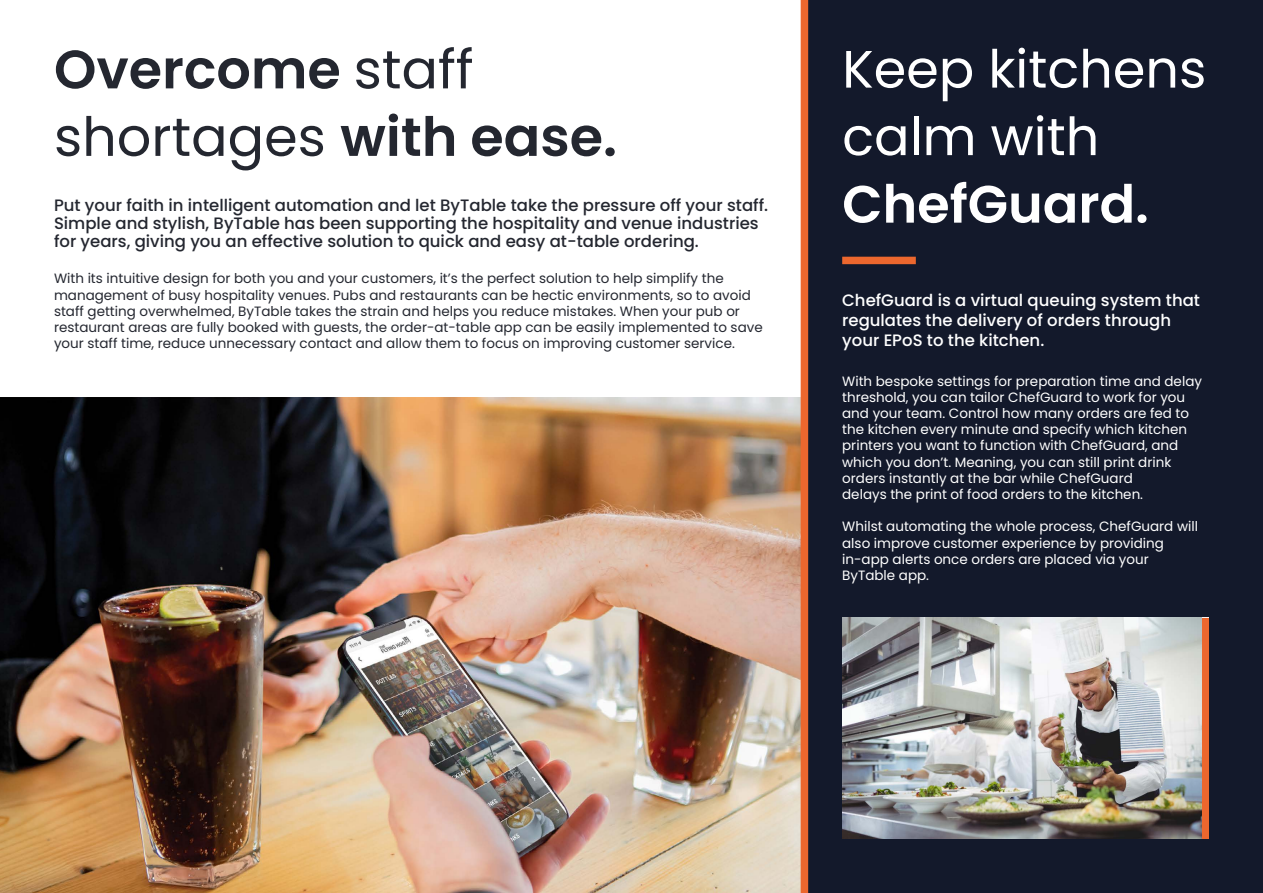
<style>
.page{position:relative;width:1263px;height:893px;background:#fff}
.page>*{position:absolute;margin:0;border:0;box-sizing:border-box;transform-origin:0 0}
.t1{font:600 54px/67.5px "Poppins";color:#242730}
.t2{font:52.5px/67.5px "Poppins";color:#fff}
.t3{font:600 52.5px "Poppins";color:#fff}
.t4{font:500 16.5px/18px "Poppins";color:#242730}
.t5{font:500 16.5px/19.8px "Poppins";color:#fff}
.t6{font:13.5px/16.2px "Poppins";color:#fff}
.t7{font:13.5px/16.2px "Poppins";color:#242730}
.s1{font-weight:400}
</style>
<div class="page">
<div style="left:808px;top:0;width:455px;height:893px;background:#13192b"></div>
<img style="left:0;top:398px;width:801px;height:495px">
<div style="left:842px;top:257px;width:74px;height:7px;background:#ec672e"></div>
<div style="left:801px;top:0;width:7px;height:893px;background:#ec672e"></div>
<div style="left:1201px;top:618px;width:8px;height:221px;background:#ec672e"></div>
<img style="left:842px;top:618px;width:359px;height:221px">
<h1 class="t1" style="left:54px;top:36px;width:565px">Overcome <span class="s1">staff shortages</span> with ease.</h1>
<p class="t4" style="left:54px;top:197px;width:716px">Put your faith in intelligent automation and let ByTable take the pressure off your staff.<br>Simple and stylish, ByTable has been supporting the hospitality and venue industries for years, giving you an effective solution to quick and easy at-table ordering.</p>
<p class="t7" style="left:54px;top:271px;width:710px">With its intuitive design for both you and your customers, it’s the perfect solution to help simplify the management of busy hospitality venues. Pubs and restaurants can be hectic environments, so to avoid staff getting overwhelmed, ByTable takes the strain and helps you reduce mistakes. When your pub or restaurant areas are fully booked with guests, the order-at-table app can be easily implemented to save your staff time, reduce unnecessary contact and allow them to focus on improving customer service.</p>
<h2 class="t2" style="left:842px;top:36px;width:366px">Keep kitchens calm with</h2>
<h2 class="t3" style="left:842px;top:174px;width:308px">ChefGuard.</h2>
<p class="t5" style="left:842px;top:291px;width:359px">ChefGuard is a virtual queuing system that regulates the delivery of orders through your EPoS to the kitchen.</p>
<p class="t6" style="left:842px;top:373px;width:361px">With bespoke settings for preparation time and delay threshold, you can tailor ChefGuard to work for you and your team. Control how many orders are fed to the kitchen every minute and specify which kitchen printers you want to function with ChefGuard, and which you don’t. Meaning, you can still print drink orders instantly at the bar while ChefGuard<br>delays the print of food orders to the kitchen.</p>
<p class="t6" style="left:842px;top:519px;width:357px">Whilst automating the whole process, ChefGuard will also improve customer experience by providing in-app alerts once orders are placed via your ByTable app.</p>
</div>
